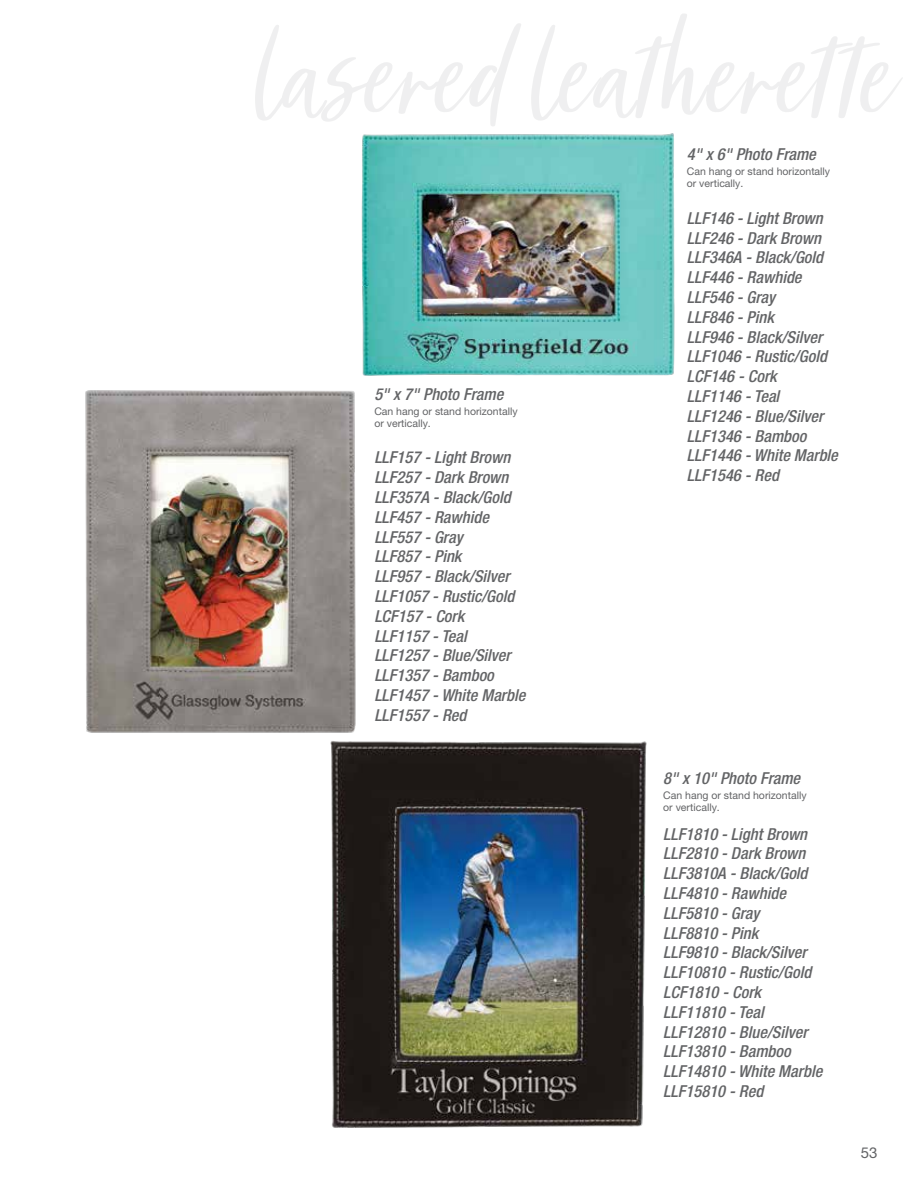
<style>
.page{position:relative;width:918px;height:1188px;background:#fff}
.page>*{position:absolute;margin:0;border:0;box-sizing:border-box;transform-origin:0 0}
.t1{font:italic 500 condensed 16.5px/19.8px "Helvetica Neue LT Std";color:#636466}
.t2{font:15px "Helvetica Neue LT Std";color:#636466}
.t3{font:10.5px/12px "Helvetica Neue LT Std";color:#636466}
</style>
<div class="page">
<img style="left:85px;top:390px;width:271px;height:343px">
<img style="left:361px;top:133px;width:314px;height:243px">
<img style="left:330px;top:741px;width:317px;height:387px">
<svg style="left:255px;top:14px;width:648px;height:112px"></svg>
<p class="t1" style="left:374px;top:384px;width:131px">5" x 7" Photo Frame</p>
<p class="t3" style="left:374px;top:405px;width:145px">Can hang or stand horizontally or vertically.</p>
<p class="t1" style="left:374px;top:448px;width:153px">LLF157 - Light Brown<br>LLF257 - Dark Brown<br>LLF357A - Black/Gold<br>LLF457 - Rawhide<br>LLF557 - Gray<br>LLF857 - Pink<br>LLF957 - Black/Silver<br>LLF1057 - Rustic/Gold<br>LCF157 - Cork<br>LLF1157 - Teal<br>LLF1257 - Blue/Silver<br>LLF1357 - Bamboo<br>LLF1457 - White Marble<br>LLF1557 - Red</p>
<p class="t1" style="left:687px;top:145px;width:131px">4" x 6" Photo Frame</p>
<p class="t3" style="left:687px;top:165px;width:145px">Can hang or stand horizontally or vertically.</p>
<p class="t1" style="left:687px;top:208px;width:153px">LLF146 - Light Brown<br>LLF246 - Dark Brown<br>LLF346A - Black/Gold<br>LLF446 - Rawhide<br>LLF546 - Gray<br>LLF846 - Pink<br>LLF946 - Black/Silver<br>LLF1046 - Rustic/Gold<br>LCF146 - Cork<br>LLF1146 - Teal<br>LLF1246 - Blue/Silver<br>LLF1346 - Bamboo<br>LLF1446 - White Marble<br>LLF1546 - Red</p>
<p class="t1" style="left:663px;top:768px;width:138px">8" x 10" Photo Frame</p>
<p class="t3" style="left:663px;top:789px;width:145px">Can hang or stand horizontally or vertically.</p>
<p class="t1" style="left:663px;top:824px;width:161px">LLF1810 - Light Brown<br>LLF2810 - Dark Brown<br>LLF3810A - Black/Gold<br>LLF4810 - Rawhide<br>LLF5810 - Gray<br>LLF8810 - Pink<br>LLF9810 - Black/Silver<br>LLF10810 - Rustic/Gold<br>LCF1810 - Cork<br>LLF11810 - Teal<br>LLF12810 - Blue/Silver<br>LLF13810 - Bamboo<br>LLF14810 - White Marble<br>LLF15810 - Red</p>
<p class="t2" style="left:861px;top:1144px;width:18px">53</p>
</div>
